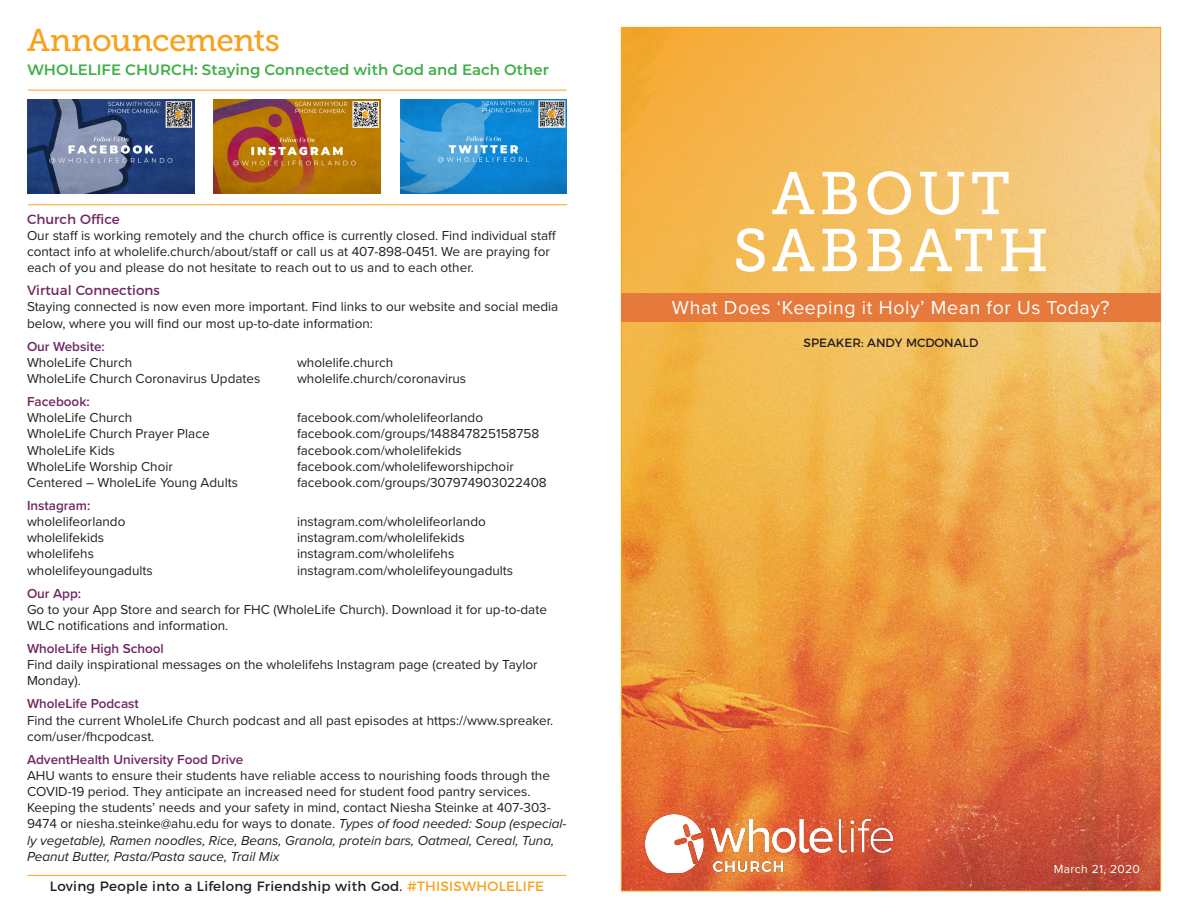
<style>
.page{position:relative;width:1188px;height:918px;background:#fff}
.page>*{position:absolute;margin:0;border:0;box-sizing:border-box;transform-origin:0 0}
.Section_-_Title{font:60px "Museo Slab 500";letter-spacing:.07em;color:#fff}
.Page_Head{font:31.5px "Museo Slab 500";letter-spacing:-.02em;color:#f8a11c}
.Welcome_-_Date{font:19.5px "Proxima Nova";letter-spacing:.03em;color:#fff}
.Page_Head-2{font:600 15px "Montserrat";color:#40ae49}
.t1{font:13.5px/16.2px "Proxima Nova";color:#231f20}
.t2{font:600 13.5px "Proxima Nova";color:#702862}
.t3{font:13.5px "Montserrat";letter-spacing:.02em;color:#231f20}
.t4{font:13.5px "Montserrat";color:#702862}
.t5{font:12px "Montserrat";color:#231f20}
.Welcome_-_Date-2{font:12px "Proxima Nova";letter-spacing:.03em;color:#fff}
.s1{font-style:italic}
.s2{color:#f8a11c}
</style>
<div class="page">
<hr style="left:27px;top:875px;width:539px;height:1px;background:#f8a11c">
<img style="left:623px;top:622px;width:536px;height:267px">
<img style="left:646px;top:815px;width:246px;height:58px">
<svg style="left:622px;top:27px;width:538px;height:595px;background:#f1b556"></svg>
<div style="left:621px;top:293px;width:540px;height:29px;background:#e67a3c"></div>
<hr style="left:28px;top:204px;width:539px;height:1px;background:#f8a11c">
<hr style="left:28px;top:90px;width:539px;height:1px;background:#f8a11c">
<img style="left:28px;top:100px;width:166px;height:94px">
<img style="left:214px;top:100px;width:167px;height:94px">
<img style="left:400px;top:100px;width:167px;height:94px">
<p class="Page_Head" style="left:27px;top:22px;width:254px">Announcements</p>
<p class="Page_Head-2" style="left:27px;top:59px;width:524px">WHOLELIFE CHURCH: Staying Connected with God and Each Other</p>
<p class="t4" style="left:27px;top:208px;width:94px">Church Office</p>
<p class="t1" style="left:27px;top:227px;width:531px">Our staff is working remotely and the church office is currently closed. Find individual staff contact info at wholelife.church/about/staff or call us at 407-898-0451. We are praying for each of you and please do not hesitate to reach out to us and to each other.</p>
<p class="t4" style="left:27px;top:280px;width:134px">Virtual Connections</p>
<p class="t1" style="left:27px;top:298px;width:533px">Staying connected is now even more important. Find links to our website and social media below, where you will find our most up-to-date information:</p>
<p class="t2" style="left:27px;top:336px;width:79px">Our Website:</p>
<p class="t1" style="left:27px;top:354px;width:107px">WholeLife Church</p>
<p class="t1" style="left:297px;top:354px;width:98px">wholelife.church</p>
<p class="t1" style="left:27px;top:370px;width:235px">WholeLife Church Coronavirus Updates</p>
<p class="t1" style="left:297px;top:370px;width:171px">wholelife.church/coronavirus</p>
<p class="t2" style="left:27px;top:391px;width:64px">Facebook:</p>
<p class="t1" style="left:27px;top:409px;width:107px">WholeLife Church</p>
<p class="t1" style="left:297px;top:409px;width:188px">facebook.com/wholelifeorlando</p>
<p class="t1" style="left:27px;top:425px;width:184px">WholeLife Church Prayer Place</p>
<p class="t1" style="left:297px;top:425px;width:244px">facebook.com/groups/148847825158758</p>
<p class="t1" style="left:27px;top:441px;width:89px">WholeLife Kids</p>
<p class="t1" style="left:297px;top:441px;width:166px">facebook.com/wholelifekids</p>
<p class="t1" style="left:27px;top:458px;width:147px">WholeLife Worship Choir</p>
<p class="t1" style="left:297px;top:458px;width:218px">facebook.com/wholelifeworshipchoir</p>
<p class="t1" style="left:27px;top:474px;width:213px">Centered – WholeLife Young Adults</p>
<p class="t1" style="left:297px;top:474px;width:251px">facebook.com/groups/307974903022408</p>
<p class="t2" style="left:27px;top:495px;width:65px">Instagram:</p>
<p class="t1" style="left:27px;top:513px;width:100px">wholelifeorlando</p>
<p class="t1" style="left:297px;top:513px;width:190px">instagram.com/wholelifeorlando</p>
<p class="t1" style="left:27px;top:529px;width:79px">wholelifekids</p>
<p class="t1" style="left:297px;top:529px;width:169px">instagram.com/wholelifekids</p>
<p class="t1" style="left:27px;top:545px;width:68px">wholelifehs</p>
<p class="t1" style="left:297px;top:545px;width:159px">instagram.com/wholelifehs</p>
<p class="t1" style="left:27px;top:562px;width:127px">wholelifeyoungadults</p>
<p class="t1" style="left:297px;top:562px;width:218px">instagram.com/wholelifeyoungadults</p>
<p class="t2" style="left:27px;top:583px;width:56px">Our App:</p>
<p class="t1" style="left:27px;top:601px;width:521px">Go to your App Store and search for FHC (WholeLife Church). Download it for up-to-date<br>WLC notifications and information.</p>
<p class="t2" style="left:27px;top:638px;width:138px">WholeLife High School</p>
<p class="t1" style="left:27px;top:656px;width:512px">Find daily inspirational messages on the wholelifehs Instagram page (created by Taylor<br>Monday).</p>
<p class="t2" style="left:27px;top:694px;width:113px">WholeLife Podcast</p>
<p class="t1" style="left:27px;top:711px;width:528px">Find the current WholeLife Church podcast and all past episodes at https://www.spreaker. com/user/fhcpodcast.</p>
<p class="t2" style="left:27px;top:749px;width:218px">AdventHealth University Food Drive</p>
<p class="t1" style="left:27px;top:767px;width:541px">AHU wants to ensure their students have reliable access to nourishing foods through the COVID-19 period. They anticipate an increased need for student food pantry services.<br>Keeping the students’ needs and your safety in mind, contact Niesha Steinke at 407-303- 9474 or niesha.steinke@ahu.edu for ways to donate. <span class="s1">Types of food needed: Soup (especial&shy;ly vegetable), Ramen noodles, Rice, Beans, Granola, protein bars, Oatmeal, Cereal, Tuna, Peanut Butter, Pasta/Pasta sauce, Trail Mix</span></p>
<p class="t3" style="left:50px;top:876px;width:496px">Loving People into a Lifelong Friendship with God. <span class="s2">#THISISWHOLELIFE</span></p>
<p class="Section_-_Title" style="left:772px;top:160px;width:240px">ABOUT</p>
<p class="Section_-_Title" style="left:733px;top:217px;width:317px">SABBATH</p>
<p class="Welcome_-_Date" style="left:672px;top:293px;width:439px">What Does ‘Keeping it Holy’ Mean for Us Today?</p>
<p class="t5" style="left:804px;top:333px;width:176px">SPEAKER: ANDY MCDONALD</p>
<p class="Welcome_-_Date-2" style="left:1054px;top:860px;width:88px">March 21, 2020</p>
</div>
